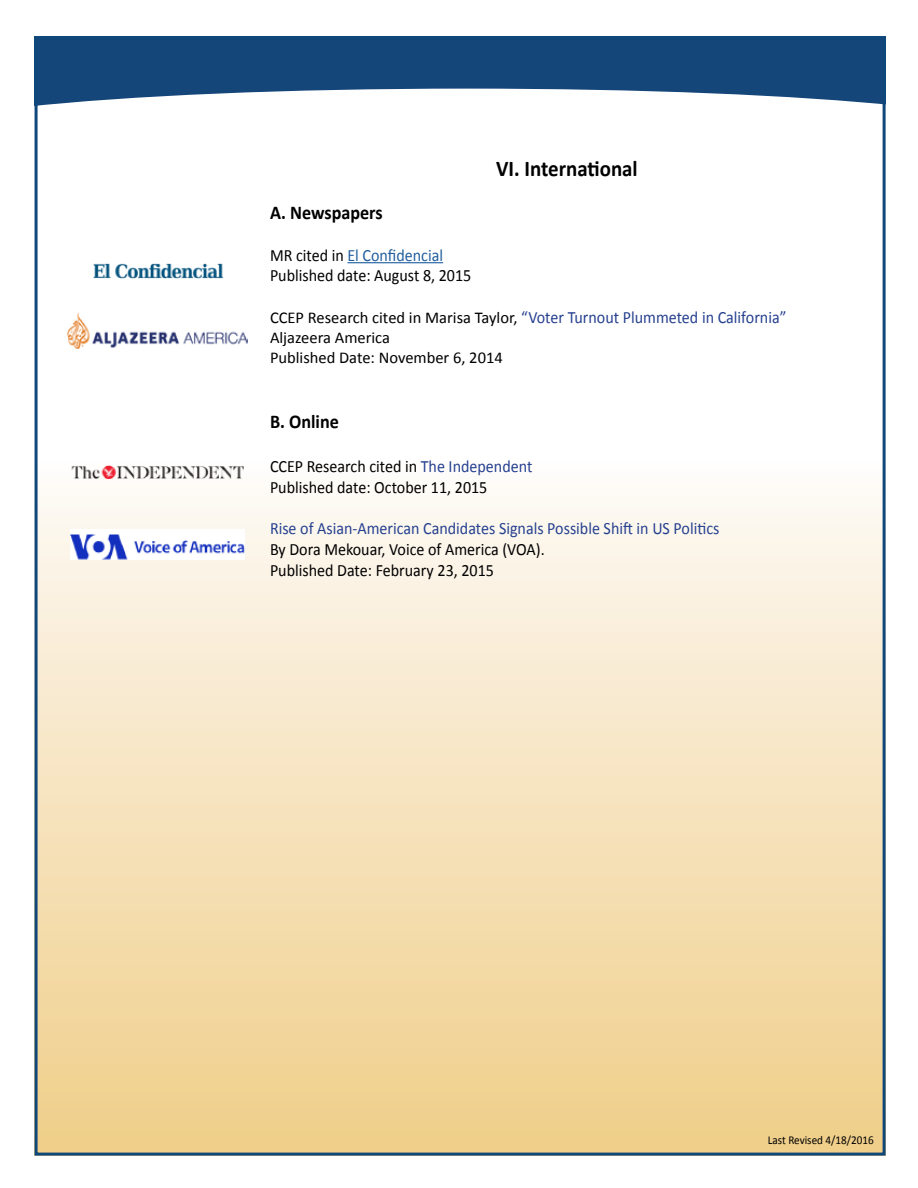
<style>
.page{position:relative;width:918px;height:1188px;background:#fff}
.page>*{position:absolute;margin:0;border:0;box-sizing:border-box;transform-origin:0 0}
.t1{font:700 22.5px "Calibri";color:#000;scale:.93 1}
.t2{font:700 19.5px "Calibri";color:#000;scale:.93 1}
.t3{font:17.25px/20.7px "Calibri";color:#000;scale:.93 1}
.t4{font:17.25px "Calibri";color:#25408f;scale:.93 1}
.t5{font:16.5px/20.7px "Calibri";color:#000}
.t6{font:12px "Calibri";color:#000;scale:.93 1}
.s1{color:#215e9e}
.s2{font-size:16.5px;color:#000}
.s3{color:#25408f}
</style>
<div class="page">
<div style="left:35px;top:283px;width:851px;height:873px;background:linear-gradient(to bottom,#fff,#eccc89)"></div>
<svg style="left:39px;top:41px;width:843px;height:65px;fill:#15467a"></svg>
<hr style="left:347px;top:262px;width:96px;height:1px;background:#215e9e">
<img style="left:87px;top:263px;width:142px;height:26px">
<img style="left:67px;top:312px;width:181px;height:36px">
<img style="left:71px;top:457px;width:174px;height:30px">
<img style="left:71px;top:530px;width:174px;height:30px">
<h1 class="t1" style="left:496px;top:154px;width:154px">VI. International</h1>
<p class="t2" style="left:270px;top:200px;width:123px">A. Newspapers</p>
<p class="t3" style="left:270px;top:245px;width:218px">MR cited in <span class="s1">El Confidencial<br></span>Published date: August 8, 2015</p>
<p class="t4" style="left:270px;top:306px;width:557px"><span class="s2">CCEP Research cited in Marisa Taylor,</span> “Voter Turnout Plummeted in California”</p>
<p class="t5" style="left:270px;top:327px;width:234px">Aljazeera America<br>Published Date: November 6, 2014</p>
<p class="t2" style="left:270px;top:409px;width:76px">B. Online</p>
<p class="t3" style="left:270px;top:456px;width:284px">CCEP Research cited in <span class="s3">The Independent<br></span>Published date: October 11, 2015</p>
<p class="t4" style="left:270px;top:518px;width:485px">Rise of Asian-American Candidates Signals Possible Shift in US Politics</p>
<p class="t3" style="left:270px;top:539px;width:297px">By Dora Mekouar, Voice of America (VOA).<br>Published Date: February 23, 2015</p>
<p class="t6" style="left:768px;top:1133px;width:115px">Last Revised 4/18/2016</p>
</div>
